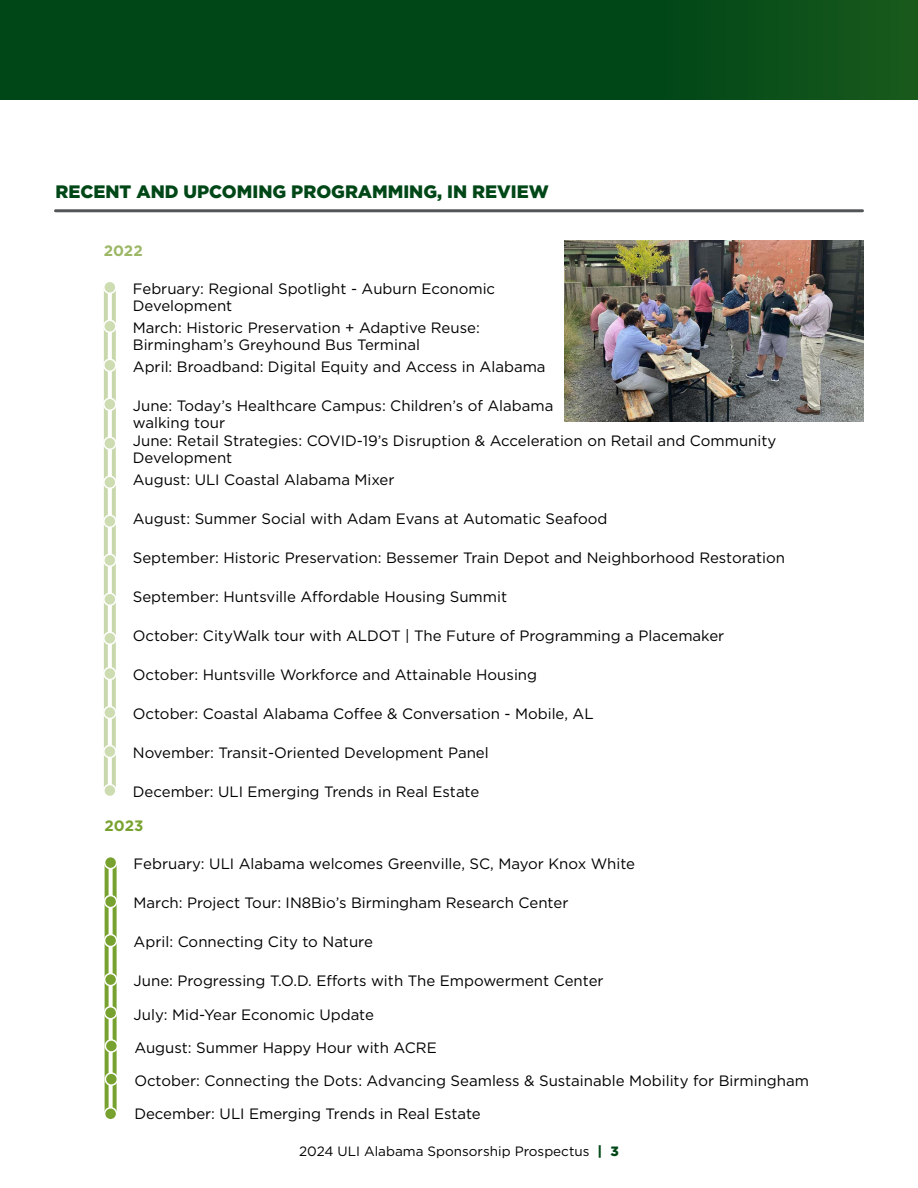
<style>
.page{position:relative;width:918px;height:1188px;background:#fff}
.page>*{position:absolute;margin:0;border:0;box-sizing:border-box;transform-origin:0 0}
.t1{font:900 18px "Gotham";color:#004717}
.t2{font:15px/16.5px "Gotham";color:#000}
.t3{font:700 15px "Gotham";color:#9cb866}
.t4{font:700 15px "Gotham";color:#78a22f}
.t5{font:13.5px "Gotham";color:#000}
.s1{font-weight:900;color:#004717}
</style>
<div class="page">
<hr style="left:56px;top:209px;width:806px;height:3px;background:#535658">
<svg style="left:104px;top:292px;width:4px;height:494px"></svg>
<hr style="left:112px;top:287px;width:4px;height:504px;background:#c9d8ac">
<div style="left:104px;top:281px;width:12px;height:12px;background:#cedcb2;border-radius:50%"></div>
<div style="left:103px;top:281px;width:14px;height:13px;border:2px solid #fff;border-radius:50%"></div>
<div style="left:104px;top:320px;width:12px;height:12px;background:#cedcb2;border-radius:50%"></div>
<div style="left:103px;top:320px;width:14px;height:13px;border:2px solid #fff;border-radius:50%"></div>
<div style="left:104px;top:359px;width:12px;height:12px;background:#cedcb2;border-radius:50%"></div>
<div style="left:103px;top:359px;width:14px;height:13px;border:2px solid #fff;border-radius:50%"></div>
<div style="left:104px;top:398px;width:12px;height:12px;background:#cedcb2;border-radius:50%"></div>
<div style="left:103px;top:398px;width:14px;height:13px;border:2px solid #fff;border-radius:50%"></div>
<div style="left:104px;top:437px;width:12px;height:12px;background:#cedcb2;border-radius:50%"></div>
<div style="left:103px;top:437px;width:14px;height:13px;border:2px solid #fff;border-radius:50%"></div>
<div style="left:104px;top:476px;width:12px;height:12px;background:#cedcb2;border-radius:50%"></div>
<div style="left:103px;top:476px;width:14px;height:13px;border:2px solid #fff;border-radius:50%"></div>
<div style="left:104px;top:515px;width:12px;height:12px;background:#cedcb2;border-radius:50%"></div>
<div style="left:103px;top:515px;width:14px;height:13px;border:2px solid #fff;border-radius:50%"></div>
<div style="left:104px;top:554px;width:12px;height:12px;background:#cedcb2;border-radius:50%"></div>
<div style="left:103px;top:554px;width:14px;height:13px;border:2px solid #fff;border-radius:50%"></div>
<div style="left:104px;top:593px;width:12px;height:12px;background:#cedcb2;border-radius:50%"></div>
<div style="left:103px;top:593px;width:14px;height:13px;border:2px solid #fff;border-radius:50%"></div>
<div style="left:104px;top:632px;width:12px;height:12px;background:#cedcb2;border-radius:50%"></div>
<div style="left:103px;top:632px;width:14px;height:13px;border:2px solid #fff;border-radius:50%"></div>
<div style="left:104px;top:746px;width:12px;height:12px;background:#cedcb2;border-radius:50%"></div>
<div style="left:103px;top:745px;width:14px;height:13px;border:2px solid #fff;border-radius:50%"></div>
<div style="left:104px;top:785px;width:12px;height:12px;background:#cedcb2;border-radius:50%"></div>
<div style="left:103px;top:784px;width:14px;height:13px;border:2px solid #fff;border-radius:50%"></div>
<div style="left:104px;top:668px;width:12px;height:12px;background:#cedcb2;border-radius:50%"></div>
<div style="left:103px;top:667px;width:14px;height:13px;border:2px solid #fff;border-radius:50%"></div>
<div style="left:104px;top:707px;width:12px;height:12px;background:#cedcb2;border-radius:50%"></div>
<div style="left:103px;top:706px;width:14px;height:13px;border:2px solid #fff;border-radius:50%"></div>
<div style="left:0;top:0;width:918px;height:99px;background:linear-gradient(to right,#004316,#0c501a)"></div>
<svg style="left:105px;top:867px;width:4px;height:243px"></svg>
<svg style="left:113px;top:865px;width:4px;height:246px"></svg>
<div style="left:105px;top:857px;width:12px;height:12px;background:#78a22f;border-radius:50%"></div>
<div style="left:104px;top:856px;width:13px;height:13px;border:2px solid #fff;border-radius:50%"></div>
<div style="left:105px;top:896px;width:12px;height:12px;background:#78a22f;border-radius:50%"></div>
<div style="left:104px;top:895px;width:13px;height:13px;border:2px solid #fff;border-radius:50%"></div>
<div style="left:105px;top:935px;width:12px;height:12px;background:#78a22f;border-radius:50%"></div>
<div style="left:104px;top:934px;width:13px;height:13px;border:2px solid #fff;border-radius:50%"></div>
<div style="left:105px;top:974px;width:12px;height:12px;background:#78a22f;border-radius:50%"></div>
<div style="left:104px;top:973px;width:13px;height:13px;border:2px solid #fff;border-radius:50%"></div>
<div style="left:105px;top:1007px;width:12px;height:12px;background:#78a22f;border-radius:50%"></div>
<div style="left:104px;top:1006px;width:13px;height:14px;border:2px solid #fff;border-radius:50%"></div>
<div style="left:105px;top:1040px;width:12px;height:12px;background:#78a22f;border-radius:50%"></div>
<div style="left:105px;top:1039px;width:13px;height:14px;border:2px solid #fff;border-radius:50%"></div>
<div style="left:105px;top:1073px;width:12px;height:12px;background:#78a22f;border-radius:50%"></div>
<div style="left:105px;top:1072px;width:13px;height:14px;border:2px solid #fff;border-radius:50%"></div>
<div style="left:105px;top:1108px;width:12px;height:12px;background:#78a22f;border-radius:50%"></div>
<div style="left:104px;top:1107px;width:13px;height:14px;border:2px solid #fff;border-radius:50%"></div>
<img style="left:565px;top:240px;width:299px;height:181px">
<p class="t1" style="left:56px;top:181px;width:495px">RECENT AND UPCOMING PROGRAMMING, IN REVIEW</p>
<p class="t3" style="left:104px;top:241px;width:40px">2022</p>
<p class="t2" style="left:133px;top:280px;width:364px">February: Regional Spotlight - Auburn Economic<br>Development</p>
<p class="t2" style="left:133px;top:319px;width:349px">March: Historic Preservation + Adaptive Reuse:<br>Birmingham’s Greyhound Bus Terminal</p>
<p class="t2" style="left:133px;top:358px;width:414px">April: Broadband: Digital Equity and Access in Alabama</p>
<p class="t2" style="left:133px;top:397px;width:422px">June: Today’s Healthcare Campus: Children’s of Alabama walking tour</p>
<p class="t2" style="left:133px;top:432px;width:645px">June: Retail Strategies: COVID-19’s Disruption &amp; Acceleration on Retail and Community<br>Development</p>
<p class="t2" style="left:133px;top:471px;width:263px">August: ULI Coastal Alabama Mixer</p>
<p class="t2" style="left:133px;top:510px;width:476px">August: Summer Social with Adam Evans at Automatic Seafood</p>
<p class="t2" style="left:133px;top:549px;width:654px">September: Historic Preservation: Bessemer Train Depot and Neighborhood Restoration</p>
<p class="t2" style="left:133px;top:588px;width:376px">September: Huntsville Affordable Housing Summit</p>
<p class="t2" style="left:133px;top:627px;width:593px">October: CityWalk tour with ALDOT | The Future of Programming a Placemaker</p>
<p class="t2" style="left:133px;top:666px;width:406px">October: Huntsville Workforce and Attainable Housing</p>
<p class="t2" style="left:133px;top:705px;width:462px">October: Coastal Alabama Coffee &amp; Conversation - Mobile, AL</p>
<p class="t2" style="left:133px;top:744px;width:357px">November: Transit-Oriented Development Panel</p>
<p class="t2" style="left:133px;top:783px;width:348px">December: ULI Emerging Trends in Real Estate</p>
<p class="t4" style="left:105px;top:816px;width:40px">2023</p>
<p class="t2" style="left:134px;top:855px;width:503px">February: ULI Alabama welcomes Greenville, SC, Mayor Knox White</p>
<p class="t2" style="left:134px;top:894px;width:436px">March: Project Tour: IN8Bio’s Birmingham Research Center</p>
<p class="t2" style="left:134px;top:933px;width:241px">April: Connecting City to Nature</p>
<p class="t2" style="left:134px;top:972px;width:472px">June: Progressing T.O.D. Efforts with The Empowerment Center</p>
<p class="t2" style="left:134px;top:1006px;width:242px">July: Mid-Year Economic Update</p>
<p class="t2" style="left:134px;top:1039px;width:304px">August: Summer Happy Hour with ACRE</p>
<p class="t2" style="left:134px;top:1072px;width:676px">October: Connecting the Dots: Advancing Seamless &amp; Sustainable Mobility for Birmingham</p>
<p class="t2" style="left:134px;top:1105px;width:348px">December: ULI Emerging Trends in Real Estate</p>
<p class="t5" style="left:299px;top:1143px;width:321px">2024 ULI Alabama Sponsorship Prospectus <span class="s1">| 3</span></p>
</div>
